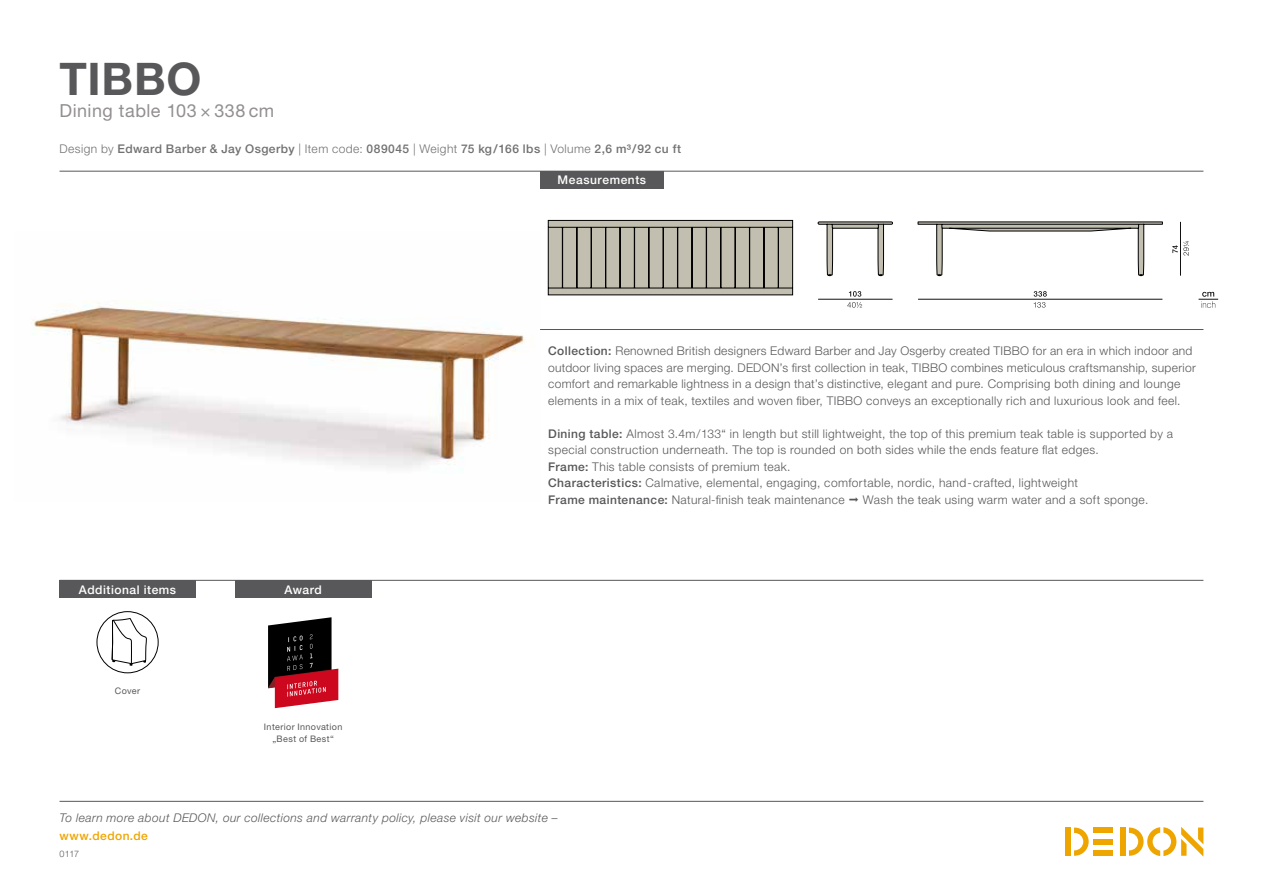
<style>
.page{position:relative;width:1263px;height:893px;background:#fff}
.page>*{position:absolute;margin:0;border:0;box-sizing:border-box;transform-origin:0 0}
.t1{font:700 45px "Helvetica Neue LT";letter-spacing:.015em;color:#58585a}
.t2{font:18px "Helvetica Neue LT";letter-spacing:.03em;color:#928f8f}
.t3{font:300 12px/16.5px "Helvetica Neue LT";letter-spacing:.03em;color:#58585a}
.t4{font:500 12px "Helvetica Neue LT";letter-spacing:.04em;color:#727171}
.t5{font:italic 300 12px "Helvetica Neue LT";letter-spacing:.035em;color:#58585a}
.t6{font:500 12px "Helvetica Neue LT";letter-spacing:.045em;color:#fff}
.t7{font:500 12px "Helvetica Neue LT";letter-spacing:.035em;color:#eea500}
.t8{font:9px/12px "Helvetica Neue LT";letter-spacing:.04em;color:#58585a;text-align:center}
.t9{font:300 9px "Helvetica Neue LT";color:#58585a}
.s1{font-weight:300}
.s2{font-weight:500}
</style>
<div class="page">
<div style="left:1120px;top:827px;width:5px;height:29px;background:#eea500"></div>
<div style="left:1094px;top:827px;width:19px;height:6px;background:#eea500"></div>
<div style="left:1094px;top:850px;width:19px;height:6px;background:#eea500"></div>
<div style="left:1094px;top:839px;width:19px;height:5px;background:#eea500"></div>
<svg style="left:1074px;top:827px;width:15px;height:29px"></svg>
<div style="left:1065px;top:827px;width:6px;height:29px;background:#eea500"></div>
<svg style="left:1129px;top:827px;width:74px;height:29px"></svg>
<hr style="left:60px;top:801px;width:1143px;height:1px;background:#565757">
<img style="left:32px;top:303px;width:493px;height:165px">
<hr style="left:60px;top:580px;width:1143px;height:1px;background:#565757">
<hr style="left:60px;top:171px;width:1143px;height:1px;background:#565757">
<hr style="left:540px;top:329px;width:663px;height:1px;background:#565757">
<div style="left:540px;top:171px;width:124px;height:17px;background:#58585a"></div>
<div style="left:60px;top:580px;width:136px;height:18px;background:#58585a"></div>
<svg style="left:1198px;top:292px;width:20px;height:16px"></svg>
<svg style="left:1034px;top:291px;width:13px;height:17px"></svg>
<hr style="left:918px;top:299px;width:244px;height:1px;background:#121212">
<svg style="left:1172px;top:241px;width:17px;height:15px"></svg>
<hr style="left:1180px;top:222px;width:1px;height:54px;background:#121212">
<svg style="left:847px;top:291px;width:15px;height:17px"></svg>
<hr style="left:818px;top:299px;width:74px;height:1px;background:#121212">
<svg style="left:918px;top:222px;width:245px;height:54px"></svg>
<svg style="left:818px;top:222px;width:75px;height:54px"></svg>
<svg style="left:548px;top:220px;width:245px;height:75px;background:#a8a598"></svg>
<div style="left:235px;top:580px;width:136px;height:18px;background:#58585a"></div>
<svg style="left:268px;top:617px;width:70px;height:92px"></svg>
<div style="left:97px;top:611px;width:61px;height:62px;border:1px solid #000;border-radius:50%"></div>
<svg style="left:112px;top:618px;width:35px;height:47px"></svg>
<h1 class="t1" style="left:60px;top:51px;width:143px">TIBBO</h1>
<h2 class="t2" style="left:60px;top:100px;width:216px">Dining table 103 × 338 cm</h2>
<p class="t4" style="left:60px;top:142px;width:623px"><span class="s1">Design by</span> Edward Barber &amp; Jay Osgerby <span class="s1">| Item code:</span> 089045 <span class="s1">| Weight</span> 75 kg/166 lbs <span class="s1">| Volume</span> 2,6 m³/92 cu ft</p>
<p class="t6" style="left:558px;top:173px;width:90px">Measurements</p>
<p class="t6" style="left:79px;top:582px;width:99px">Additional items</p>
<p class="t8" style="left:115px;top:685px;width:27px">Cover</p>
<p class="t6" style="left:284px;top:582px;width:39px">Award</p>
<p class="t8" style="left:264px;top:721px;width:80px">Interior Innovation „Best of Best“</p>
<p class="t3" style="left:548px;top:343px;width:649px"><span class="s2">Collection:</span> Renowned British designers Edward Barber and Jay Osgerby created TIBBO for an era in which indoor and outdoor living spaces are merging. DEDON’s first collection in teak, TIBBO combines meticulous craftsmanship, superior comfort and remarkable lightness in a design that’s distinctive, elegant and pure. Comprising both dining and lounge elements in a mix of teak, textiles and woven fiber, TIBBO conveys an exceptionally rich and luxurious look and feel.</p>
<p class="t3" style="left:548px;top:425px;width:626px"><span class="s2">Dining table:</span> Almost 3.4m/133“ in length but still lightweight, the top of this premium teak table is supported by a special construction underneath. The top is rounded on both sides while the ends feature flat edges.<br><span class="s2">Frame:</span> This table consists of premium teak.<br><span class="s2">Characteristics:</span> Calmative, elemental, engaging, comfortable, nordic, hand-crafted, lightweight<br><span class="s2">Frame maintenance:</span> Natural-finish teak maintenance</p>
<p class="t3" style="left:863px;top:491px;width:287px">Wash the teak using warm water and a soft sponge.</p>
<p class="t5" style="left:60px;top:811px;width:500px">To learn more about DEDON, our collections and warranty policy, please visit our website –</p>
<p class="t7" style="left:60px;top:829px;width:90px">www.dedon.de</p>
<p class="t9" style="left:60px;top:848px;width:21px">0117</p>
</div>
